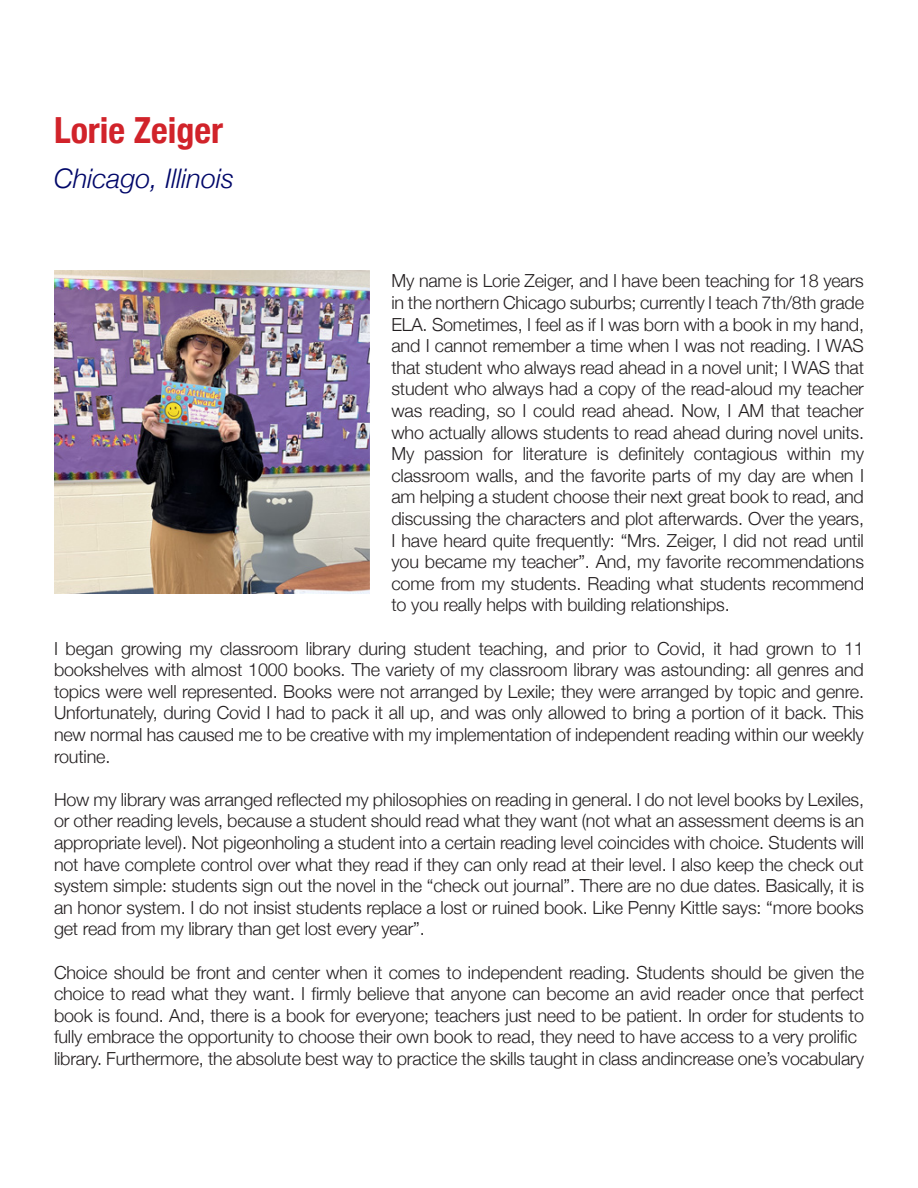
<style>
.page{position:relative;width:918px;height:1188px;background:#fff}
.page>*{position:absolute;margin:0;border:0;box-sizing:border-box;transform-origin:0 0}
.t1{font:700 condensed 36px "Helvetica Neue";color:#d1232a}
.t2{font:italic 300 27px "Helvetica Neue";color:#000769}
.t3{font:300 18px/21.6px "Helvetica Neue";letter-spacing:-.01em;color:#231f20;text-align:justify}
</style>
<div class="page">
<img style="left:54px;top:270px;width:316px;height:324px">
<p class="t1" style="left:54px;top:100px;width:171px">Lorie Zeiger</p>
<p class="t2" style="left:54px;top:157px;width:182px">Chicago, Illinois</p>
<p class="t3" style="left:392px;top:269px;width:474px">My name is Lorie Zeiger, and I have been teaching for 18 years in the northern Chicago suburbs; currently I teach 7th/8th grade ELA. Sometimes, I feel as if I was born with a book in my hand, and I cannot remember a time when I was not reading. I WAS that student who always read ahead in a novel unit; I WAS that student who always had a copy of the read-aloud my teacher was reading, so I could read ahead. Now, I AM that teacher who actually allows students to read ahead during novel units.<br>My passion for literature is definitely contagious within my classroom walls, and the favorite parts of my day are when I am helping a student choose their next great book to read, and</p>
<p class="t3" style="left:392px;top:506px;width:474px">discussing the characters and plot afterwards. Over the years, I have heard quite frequently: “Mrs. Zeiger, I did not read until you became my teacher”. And, my favorite recommendations come from my students. Reading what students recommend to you really helps with building relationships.</p>
<p class="t3" style="left:54px;top:636px;width:812px">I began growing my classroom library during student teaching, and prior to Covid, it had grown to 11 bookshelves with almost 1000 books. The variety of my classroom library was astounding: all genres and topics were well represented. Books were not arranged by Lexile; they were arranged by topic and genre.<br>Unfortunately, during Covid I had to pack it all up, and was only allowed to bring a portion of it back. This new normal has caused me to be creative with my implementation of independent reading within our weekly routine.</p>
<p class="t3" style="left:54px;top:787px;width:812px">How my library was arranged reflected my philosophies on reading in general. I do not level books by Lexiles, or other reading levels, because a student should read what they want (not what an assessment deems is an appropriate level). Not pigeonholing a student into a certain reading level coincides with choice. Students will not have complete control over what they read if they can only read at their level. I also keep the check out system simple: students sign out the novel in the “check out journal”. There are no due dates. Basically, it is an honor system. I do not insist students replace a lost or ruined book. Like Penny Kittle says: “more books get read from my library than get lost every year”.</p>
<p class="t3" style="left:54px;top:960px;width:812px">Choice should be front and center when it comes to independent reading. Students should be given the choice to read what they want. I firmly believe that anyone can become an avid reader once that perfect book is found. And, there is a book for everyone; teachers just need to be patient. In order for students to fully embrace the opportunity to choose their own book to read, they need to have access to a very prolific</p>
<p class="t3" style="left:54px;top:1046px;width:812px">library. Furthermore, the absolute best way to practice the skills taught in class andincrease one’s vocabulary</p>
</div>
